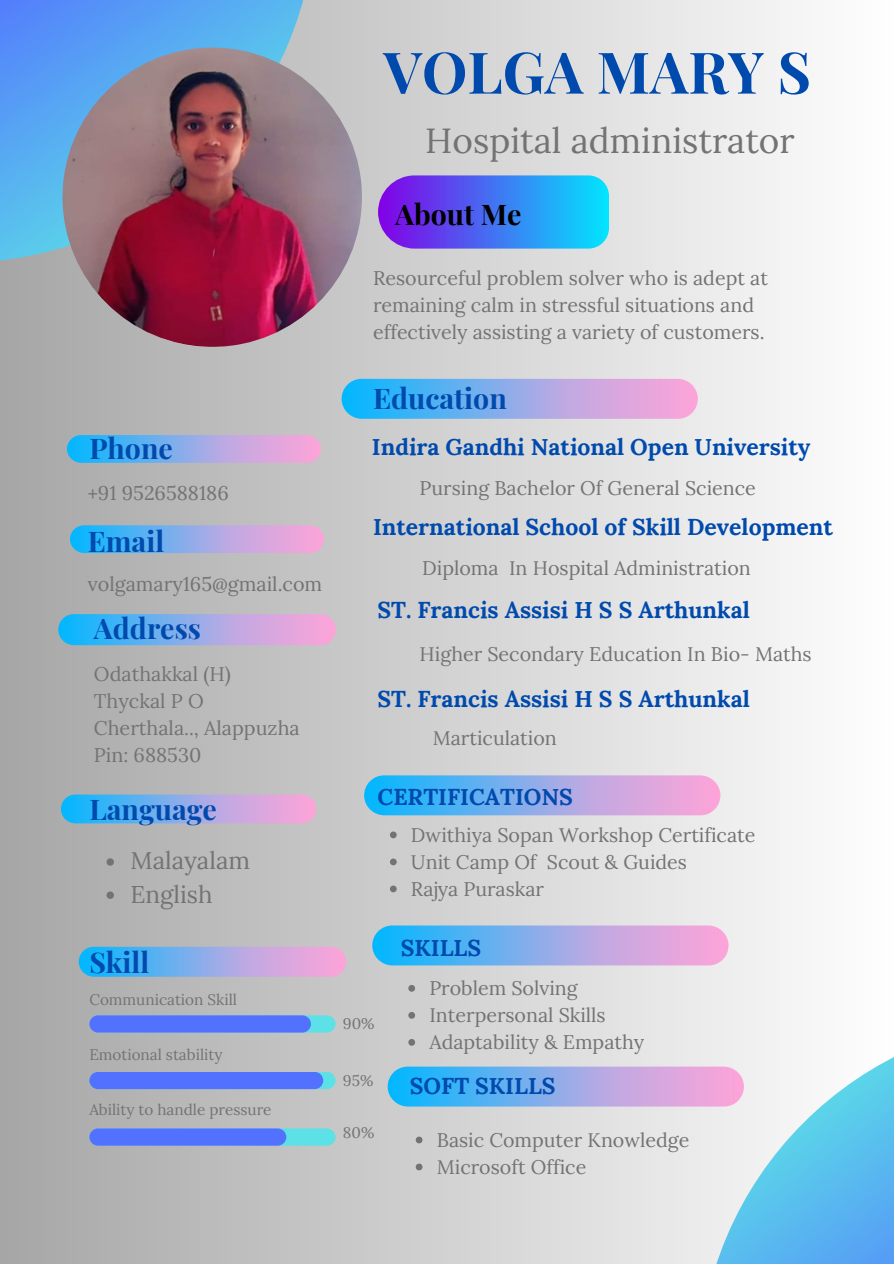
<style>
.page{position:relative;width:894px;height:1264px;background:#fff}
.page>*{position:absolute;margin:0;border:0;box-sizing:border-box;transform-origin:0 0}
.t1{font:700 57.45px "Playfair Display";color:#004aad}
.t2{font:35.1px "Lora";color:#737373}
.t3{font:700 28.5px "Playfair Display";color:#004aad}
.t4{font:700 28.5px "Playfair Display";color:#000}
.t5{font:24.15px "Lora";color:#737373}
.t6{font:700 22.95px "Lora";color:#004aad}
.t7{font:19.8px "Lora";color:#737373}
.t8{font:19.65px/27px "Lora";color:#737373}
.t9{font:15.3px "Lora";color:#737373}
</style>
<div class="page">
<div style="left:0;top:0;width:893px;height:1263px;background:linear-gradient(to right,#a6a6a6,#fefefe)"></div>
<svg style="left:0;top:0;width:316px;height:263px;background:#5ea8ee"></svg>
<img style="left:62px;top:48px;width:300px;height:299px;border-radius:50%">
<svg style="left:698px;top:1018px;width:195px;height:245px"></svg>
<div style="left:89px;top:1015px;width:246px;height:17px;background:#5ce1e6;border-radius:9px"></div>
<div style="left:89px;top:1015px;width:222px;height:17px;background:#5271ff;border-radius:9px"></div>
<div style="left:89px;top:1128px;width:246px;height:17px;background:#5ce1e6;border-radius:9px"></div>
<div style="left:89px;top:1128px;width:197px;height:17px;background:#5271ff;border-radius:9px"></div>
<div style="left:89px;top:1071px;width:246px;height:18px;background:#5ce1e6;border-radius:9px"></div>
<div style="left:89px;top:1071px;width:234px;height:18px;background:#5271ff;border-radius:9px"></div>
<svg style="left:341px;top:379px;width:357px;height:40px;background:#91ade8"></svg>
<svg style="left:363px;top:775px;width:357px;height:40px;background:#91aee8"></svg>
<svg style="left:372px;top:925px;width:356px;height:40px;background:#91aee8"></svg>
<svg style="left:387px;top:1066px;width:357px;height:40px;background:#92aee8"></svg>
<svg style="left:78px;top:946px;width:268px;height:30px;background:#91ade6"></svg>
<svg style="left:61px;top:794px;width:255px;height:29px;background:#8face8"></svg>
<svg style="left:58px;top:614px;width:278px;height:31px;background:#90ace7"></svg>
<svg style="left:70px;top:525px;width:254px;height:28px;background:#90ace7"></svg>
<svg style="left:67px;top:435px;width:254px;height:28px;background:#90ace7"></svg>
<svg style="left:378px;top:175px;width:231px;height:73px;background:#4879f0"></svg>
<svg style="left:408px;top:984px;width:7px;height:7px"></svg>
<svg style="left:408px;top:1011px;width:7px;height:7px"></svg>
<svg style="left:408px;top:1038px;width:7px;height:7px"></svg>
<svg style="left:106px;top:858px;width:8px;height:7px"></svg>
<svg style="left:106px;top:891px;width:8px;height:7px"></svg>
<svg style="left:415px;top:1136px;width:7px;height:7px"></svg>
<svg style="left:415px;top:1163px;width:7px;height:7px"></svg>
<svg style="left:390px;top:831px;width:6px;height:7px"></svg>
<svg style="left:390px;top:858px;width:6px;height:7px"></svg>
<svg style="left:390px;top:885px;width:6px;height:7px"></svg>
<p class="t3" style="left:89px;top:427px;width:85px">Phone</p>
<p class="t7" style="left:88px;top:480px;width:142px">+91 9526588186</p>
<p class="t3" style="left:88px;top:521px;width:78px">Email</p>
<h3 class="t7" style="left:88px;top:571px;width:236px">volgamary165@gmail.com</h3>
<h1 class="t3" style="left:94px;top:608px;width:108px">Address</h1>
<p class="t7" style="left:94px;top:660px;width:138px">Odathakkal (H)</p>
<h5 class="t7" style="left:94px;top:687px;width:111px">Thyckal P O</h5>
<p class="t7" style="left:94px;top:714px;width:207px">Cherthala.., Alappuzha</p>
<p class="t7" style="left:94px;top:741px;width:109px">Pin: 688530</p>
<p class="t3" style="left:89px;top:789px;width:129px">Language</p>
<p class="t5" style="left:130px;top:845px;width:121px">Malayalam</p>
<p class="t5" style="left:130px;top:878px;width:84px">English</p>
<p class="t3" style="left:89px;top:942px;width:61px">Skill</p>
<h5 class="t9" style="left:89px;top:989px;width:149px">Communication Skill</h5>
<p class="t9" style="left:89px;top:1044px;width:135px">Emotional stability</p>
<p class="t9" style="left:89px;top:1099px;width:184px">Ability to handle pressure</p>
<p class="t1" style="left:383px;top:32px;width:429px">VOLGA MARY S</p>
<h2 class="t2" style="left:425px;top:117px;width:371px">Hospital administrator</h2>
<h5 class="t4" style="left:395px;top:194px;width:128px">About Me</h5>
<h3 class="t8" style="left:373px;top:264px;width:396px">Resourceful problem solver who is adept at remaining calm in stressful situations and effectively assisting a variety of customers.</h3>
<h3 class="t3" style="left:373px;top:378px;width:135px">Education</h3>
<h3 class="t6" style="left:372px;top:432px;width:440px">Indira Gandhi National Open University</h3>
<h4 class="t8" style="left:419px;top:474px;width:338px">Pursing Bachelor Of General Science</h4>
<p class="t6" style="left:373px;top:512px;width:461px">International School of Skill Development</p>
<p class="t8" style="left:422px;top:554px;width:330px">Diploma In Hospital Administration</p>
<p class="t6" style="left:377px;top:595px;width:374px">ST. Francis Assisi H S S Arthunkal</p>
<h4 class="t8" style="left:419px;top:640px;width:393px">Higher Secondary Education In Bio- Maths</h4>
<p class="t6" style="left:377px;top:684px;width:374px">ST. Francis Assisi H S S Arthunkal</p>
<p class="t8" style="left:432px;top:724px;width:126px">Marticulation</p>
<h3 class="t6" style="left:377px;top:782px;width:197px">CERTIFICATIONS</h3>
<p class="t8" style="left:411px;top:821px;width:346px">Dwithiya Sopan Workshop Certificate</p>
<p class="t8" style="left:411px;top:848px;width:277px">Unit Camp Of Scout &amp; Guides</p>
<p class="t8" style="left:411px;top:875px;width:134px">Rajya Puraskar</p>
<p class="t9" style="left:343px;top:1013px;width:33px">90%</p>
<h3 class="t9" style="left:343px;top:1070px;width:32px">95%</h3>
<p class="t9" style="left:343px;top:1122px;width:33px">80%</p>
<p class="t6" style="left:400px;top:932px;width:82px">SKILLS</p>
<p class="t8" style="left:429px;top:974px;width:150px">Problem Solving</p>
<h3 class="t8" style="left:429px;top:1001px;width:178px">Interpersonal Skills</h3>
<h5 class="t8" style="left:429px;top:1028px;width:216px">Adaptability &amp; Empathy</h5>
<p class="t6" style="left:410px;top:1071px;width:147px">SOFT SKILLS</p>
<p class="t8" style="left:436px;top:1125px;width:254px">Basic Computer Knowledge</p>
<p class="t8" style="left:436px;top:1152px;width:151px">Microsoft Office</p>
</div>
